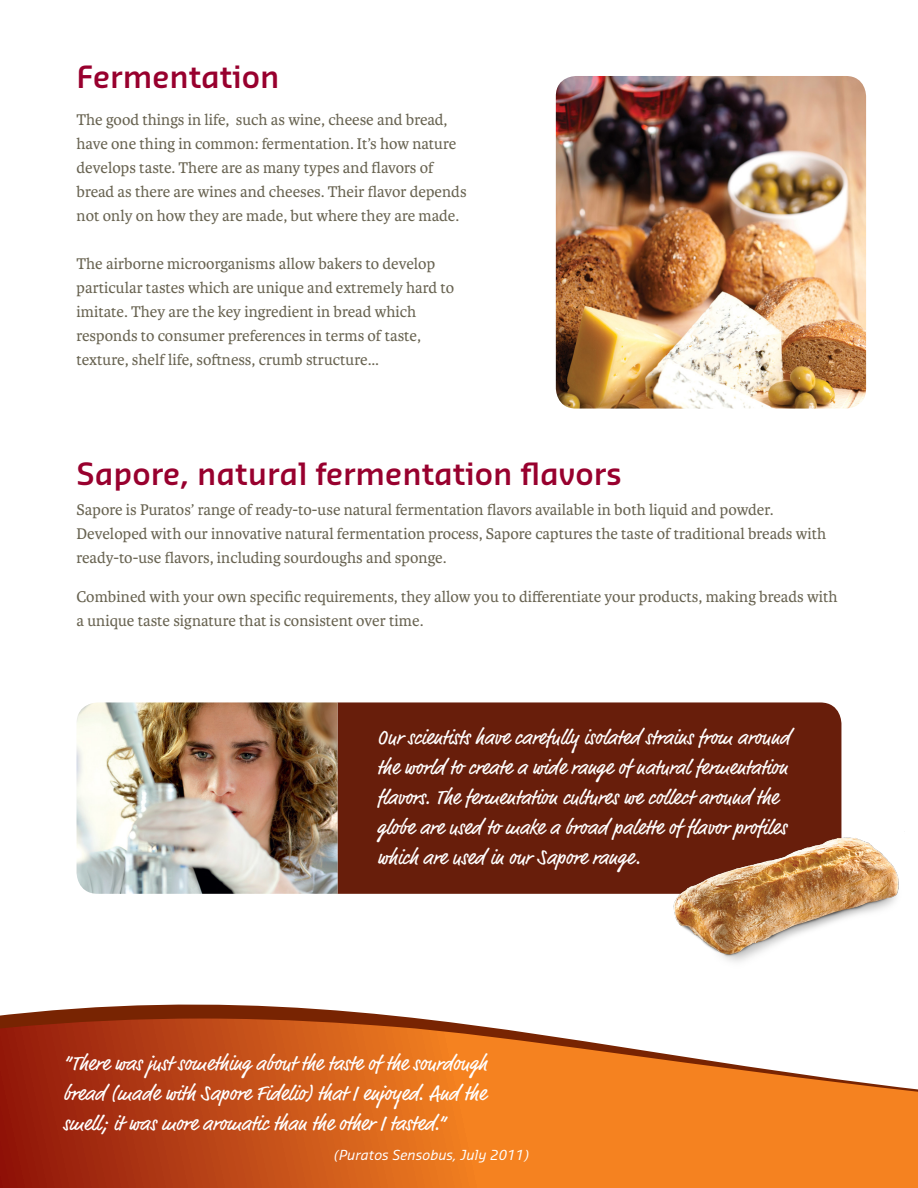
<style>
.page{position:relative;width:918px;height:1188px;background:#fff}
.page>*{position:absolute;margin:0;border:0;box-sizing:border-box;transform-origin:0 0}
.t1{font:600 30px "Sansa Std";color:#98002e}
.t2{font:21px/30px "Market OT";color:#fff;text-align:justify}
.t3{font:16.5px/24px "Karmina";color:#686351}
.t4{font:italic 13.5px "Sansa Std";color:#fff}
</style>
<div class="page">
<svg style="left:0;top:1004px;width:918px;height:184px;background:#d9702f"></svg>
<svg style="left:0;top:1019px;width:918px;height:73px"></svg>
<div style="left:338px;top:702px;width:503px;height:192px;background:#681e0b"></div>
<img style="left:556px;top:76px;width:310px;height:333px">
<img style="left:77px;top:702px;width:261px;height:192px">
<img style="left:666px;top:801px;width:233px;height:161px">
<h1 class="t1" style="left:77px;top:57px;width:204px">Fermentation</h1>
<p class="t3" style="left:77px;top:108px;width:392px">The good things in life, such as wine, cheese and bread, have one thing in common: fermentation. It’s how nature develops taste. There are as many types and flavors of bread as there are wines and cheeses. Their flavor depends not only on how they are made, but where they are made.</p>
<p class="t3" style="left:77px;top:252px;width:379px">The airborne microorganisms allow bakers to develop particular tastes which are unique and extremely hard to imitate. They are the key ingredient in bread which responds to consumer preferences in terms of taste, texture, shelf life, softness, crumb structure...</p>
<h1 class="t1" style="left:77px;top:454px;width:547px">Sapore, natural fermentation flavors</h1>
<p class="t3" style="left:77px;top:498px;width:751px">Sapore is Puratos’ range of ready-to-use natural fermentation flavors available in both liquid and powder.<br>Developed with our innovative natural fermentation process, Sapore captures the taste of traditional breads with ready-to-use flavors, including sourdoughs and sponge.</p>
<p class="t3" style="left:77px;top:585px;width:763px">Combined with your own specific requirements, they allow you to differentiate your products, making breads with a unique taste signature that is consistent over time.</p>
<p class="t2" style="left:377px;top:723px;width:414px;text-align:left">Our scientists have carefully isolated strains from around the world to create a wide range of natural fermentation flavors. The fermentation cultures we collect around the globe are used to make a broad palette of flavor profiles which are used in our Sapore range.</p>
<p class="t2" style="left:63px;top:1050px;width:426px">“There was just something about the taste of the sourdough bread (made with Sapore Fidelio) that I enjoyed. And the smell; it was more aromatic than the other I tasted.”</p>
<p class="t4" style="left:335px;top:1146px;width:196px">(Puratos Sensobus, July 2011)</p>
</div>
